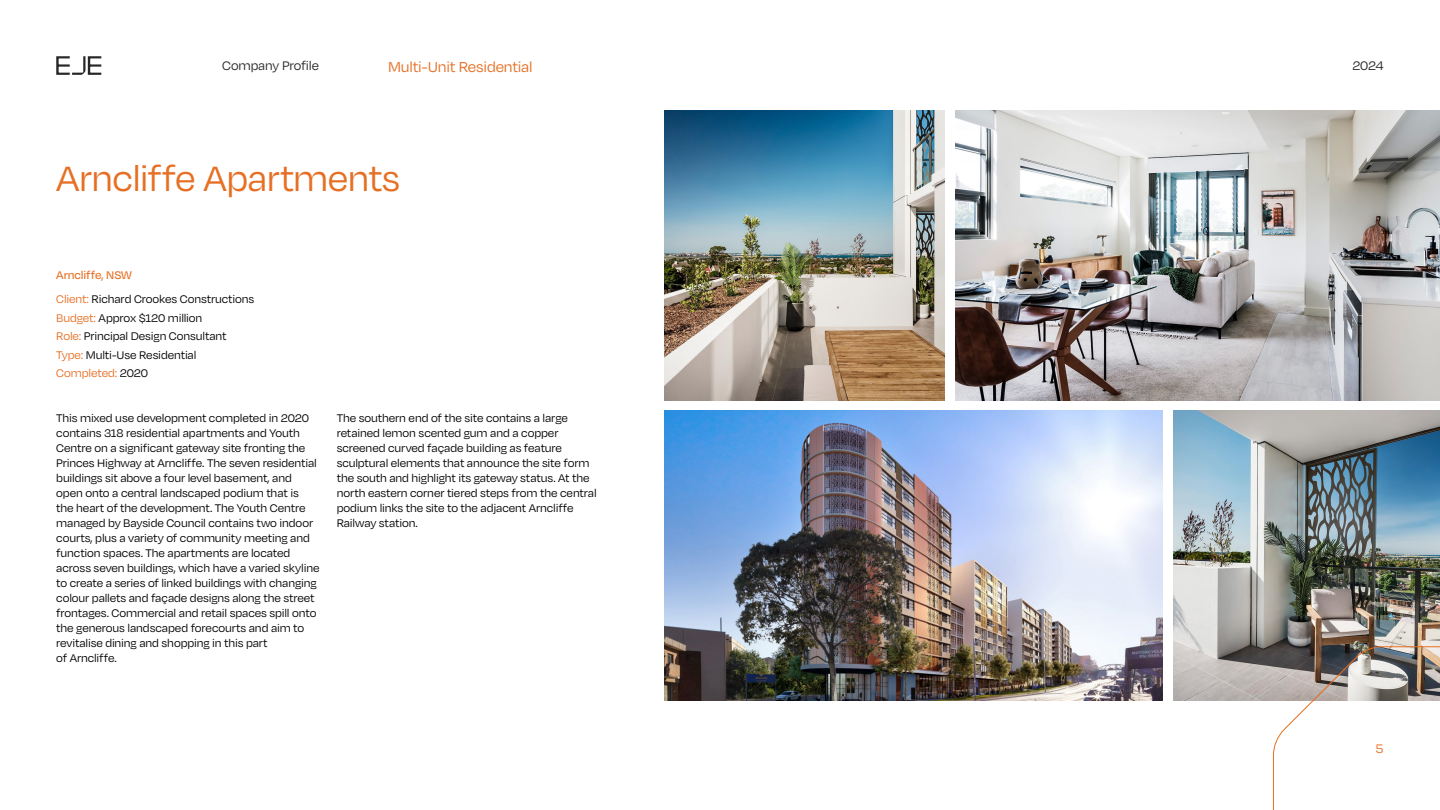
<style>
.page{position:relative;width:1440px;height:810px;background:#fff}
.page>*{position:absolute;margin:0;border:0;box-sizing:border-box;transform-origin:0 0}
.Heading_Small_Orange_-_Left_Align{font:40.5px "Degular";letter-spacing:-.015em;color:#e66f23}
.t1{font:16.5px "Degular";letter-spacing:-.015em;color:#e66f23}
.t2{font:14.25px "Degular";letter-spacing:-.01em;color:#272727}
.t3{font:14.25px "Degular";color:#e66f23}
.Body_Copy_Small_Charcoal_-_Left_Align{font:12.75px/15px "Degular";letter-spacing:-.01em;color:#000}
.Paragraph_Style_2{font:12.75px "Degular";letter-spacing:-.01em;color:#000}
.Paragraph_Style_2-2{font:12.75px "Degular";letter-spacing:-.01em;color:#e66f23}
.Paragraph_Style_2-3{font:500 12.75px "Degular";letter-spacing:-.01em;color:#e66f23}
.s1{color:#e66f23}
.s2{color:#000}
</style>
<div class="page">
<img style="left:665px;top:110px;width:280px;height:290px">
<img style="left:956px;top:110px;width:484px;height:290px">
<img style="left:665px;top:410px;width:497px;height:290px">
<img style="left:1173px;top:410px;width:267px;height:290px">
<svg style="left:1273px;top:646px;width:167px;height:164px"></svg>
<svg style="left:56px;top:56px;width:45px;height:19px"></svg>
<p class="t2" style="left:222px;top:57px;width:98px">Company Profile</p>
<p class="t1" style="left:388px;top:57px;width:146px">Multi-Unit Residential</p>
<p class="t2" style="left:1352px;top:57px;width:33px">2024</p>
<p class="Heading_Small_Orange_-_Left_Align" style="left:56px;top:154px;width:345px">Arncliffe Apartments</p>
<p class="Paragraph_Style_2-3" style="left:56px;top:268px;width:77px">Arncliffe, NSW</p>
<p class="Paragraph_Style_2" style="left:56px;top:292px;width:200px"><span class="s1">Client:</span> Richard Crookes Constructions</p>
<p class="Paragraph_Style_2" style="left:56px;top:310px;width:148px"><span class="s1">Budget:</span> Approx $120 million</p>
<p class="Paragraph_Style_2" style="left:56px;top:329px;width:172px"><span class="s1">Role:</span> Principal Design Consultant</p>
<p class="Paragraph_Style_2" style="left:56px;top:347px;width:142px"><span class="s1">Type:</span> Multi-Use Residential</p>
<p class="Paragraph_Style_2-2" style="left:56px;top:366px;width:93px">Completed: <span class="s2">2020</span></p>
<p class="Body_Copy_Small_Charcoal_-_Left_Align" style="left:56px;top:410px;width:265px">This mixed use development completed in 2020 contains 318 residential apartments and Youth Centre on a significant gateway site fronting the Princes Highway at Arncliffe. The seven residential buildings sit above a four level basement, and open onto a central landscaped podium that is<br>the heart of the development. The Youth Centre managed by Bayside Council contains two indoor courts, plus a variety of community meeting and function spaces. The apartments are located across seven buildings, which have a varied skyline to create a series of linked buildings with changing colour pallets and façade designs along the street frontages. Commercial and retail spaces spill onto the generous landscaped forecourts and aim to revitalise dining and shopping in this part<br>of Arncliffe.</p>
<p class="Body_Copy_Small_Charcoal_-_Left_Align" style="left:337px;top:410px;width:262px">The southern end of the site contains a large retained lemon scented gum and a copper screened curved façade building as feature sculptural elements that announce the site form the south and highlight its gateway status. At the north eastern corner tiered steps from the central podium links the site to the adjacent Arncliffe Railway station.</p>
<p class="t3" style="left:1376px;top:740px;width:10px">5</p>
</div>
